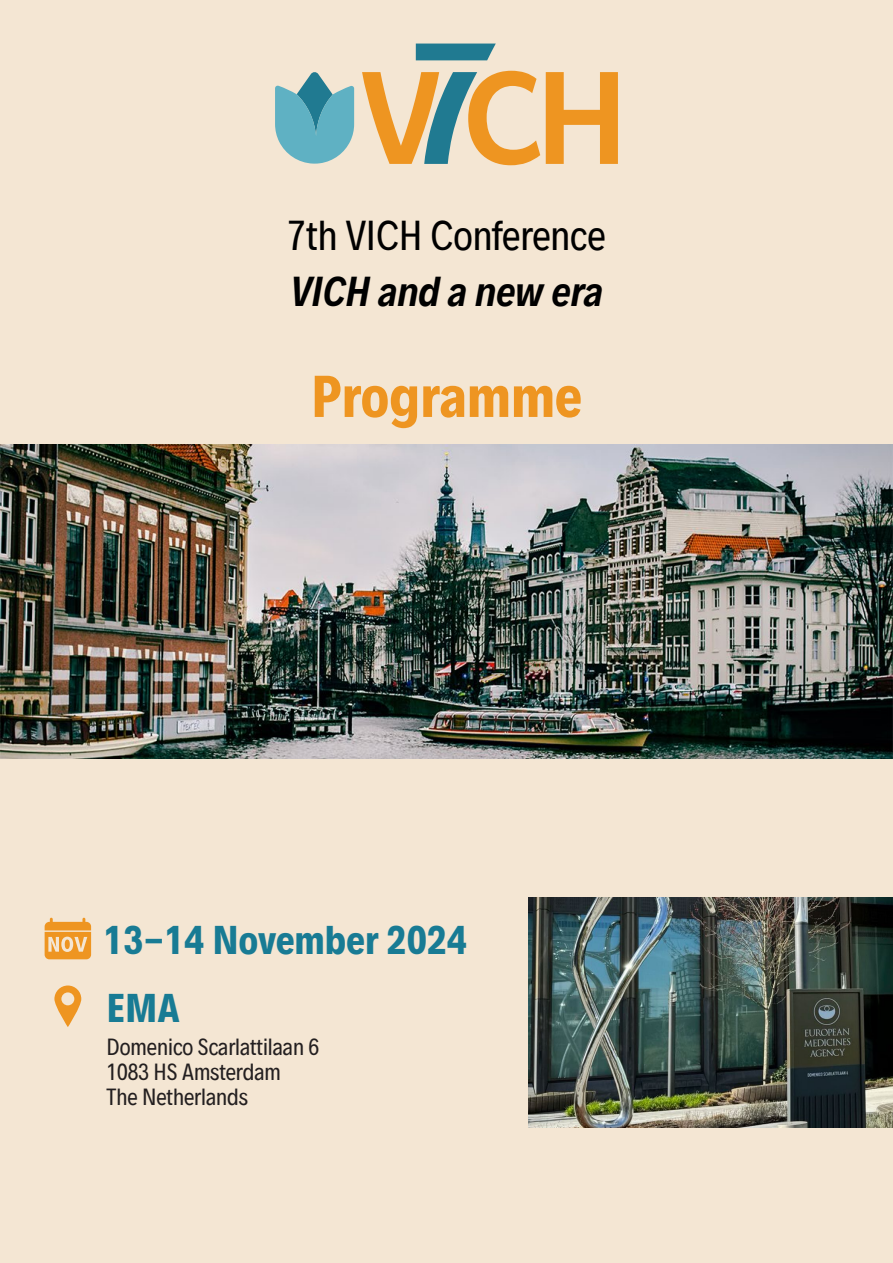
<style>
.page{position:relative;width:893px;height:1263px;background:#f4e6d3}
.page>*{position:absolute;margin:0;border:0;box-sizing:border-box;transform-origin:0 0}
.t1{font:700 52.5px "Decalotype";color:#ee9521}
.t2{font:37.5px "Decalotype";color:#000}
.t3{font:italic 600 37.5px "Decalotype";color:#000}
.t4{font:700 36px/67.3px "Decalotype";color:#187b94}
.t5{font:21px/25.2px "Decalotype";color:#231f20}
</style>
<div class="page">
<img style="left:0;top:445px;width:893px;height:313px">
<svg style="left:546px;top:72px;width:72px;height:92px"></svg>
<svg style="left:362px;top:71px;width:178px;height:94px"></svg>
<svg style="left:416px;top:44px;width:80px;height:16px"></svg>
<svg style="left:275px;top:72px;width:79px;height:92px"></svg>
<svg style="left:45px;top:918px;width:46px;height:41px"></svg>
<svg style="left:54px;top:985px;width:27px;height:42px"></svg>
<img style="left:528px;top:897px;width:365px;height:230px">
<h2 class="t2" style="left:287px;top:211px;width:320px">7th VICH Conference</h2>
<h2 class="t3" style="left:290px;top:266px;width:314px">VICH and a new era</h2>
<h1 class="t1" style="left:311px;top:360px;width:273px">Programme</h1>
<h3 class="t4" style="left:103px;top:906px;width:366px">13-14 November 2024<br>EMA</h3>
<p class="t5" style="left:106px;top:1034px;width:214px">Domenico Scarlattilaan 6<br>1083 HS Amsterdam<br>The Netherlands</p>
</div>
